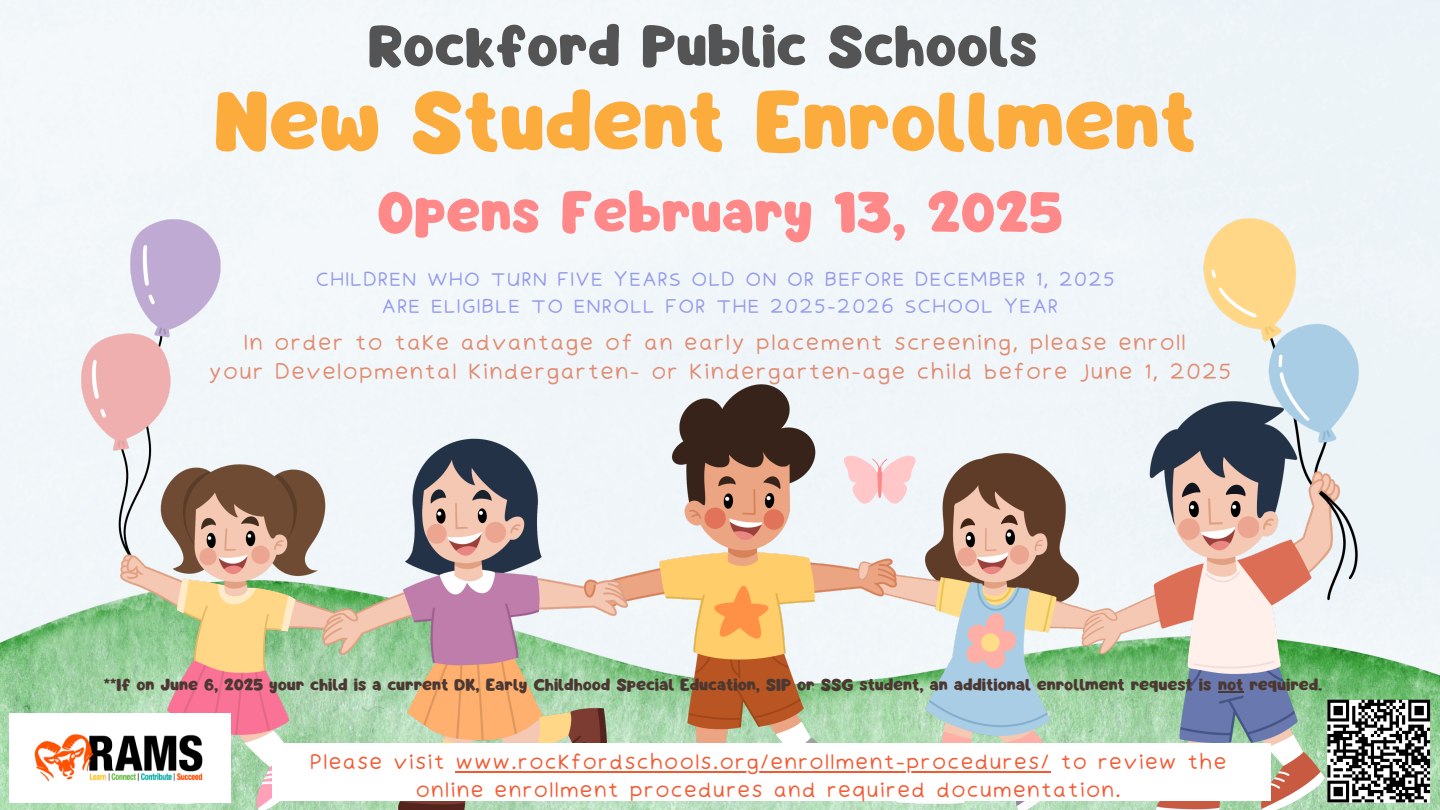
<style>
.page{position:relative;width:1440px;height:810px;background:#fff}
.page>*{position:absolute;margin:0;border:0;box-sizing:border-box;transform-origin:0 0}
.t1{font:75.7px "Mango";color:#fcac3d}
.t2{font:52px "Mango";color:#545454}
.t3{font:52px "Mango";color:#f88}
.t4{font:21px/29.2px "Irene Florentina";color:#e28b70;text-align:center}
.t5{font:20px/27.8px "Irene Florentina";color:#f45830}
.t6{font:19px/26.2px "Irene Florentina";color:#969aeb;text-align:center}
.t7{font:15px "Mango";color:#4b3832}
</style>
<div class="page">
<img style="left:0;top:580px;width:1440px;height:230px">
<img style="left:81px;top:218px;width:1278px;height:592px">
<svg style="left:844px;top:456px;width:72px;height:48px"></svg>
<svg style="left:1327px;top:700px;width:103px;height:102px"></svg>
<img style="left:10px;top:714px;width:221px;height:88px">
<div style="left:272px;top:743px;width:998px;height:58px;background:#fff"></div>
<hr style="left:455px;top:771px;width:595px;height:2px;background:#f45830">
<hr style="left:1218px;top:691px;width:26px;height:2px;background:#4b3832">
<h2 class="t2" style="left:368px;top:24px;width:671px">Rockford Public Schools</h2>
<h2 class="t1" style="left:214px;top:89px;width:984px">New Student Enrollment</h2>
<h1 class="t3" style="left:377px;top:190px;width:687px">Opens February 13, 2025</h1>
<p class="t6" style="left:315px;top:267px;width:802px">CHILDREN WHO TURN FIVE YEARS OLD ON OR BEFORE DECEMBER 1, 2025<br>ARE ELIGIBLE TO ENROLL FOR THE 2025-2026 SCHOOL YEAR</p>
<h3 class="t4" style="left:208px;top:328px;width:1026px">In order to take advantage of an early placement screening, please enroll<br>your Developmental Kindergarten- or Kindergarten-age child before June 1, 2025</h3>
<p class="t7" style="left:104px;top:678px;width:1220px">**If on June 6, 2025 your child is a current DK, Early Childhood Special Education, SIP or SSG student, an additional enrollment request is not required.</p>
<p class="t5" style="left:415px;top:748px;width:814px;text-indent:40px">www.rockfordschools.org/enrollment-procedures/ to review the online enrollment procedures and required documentation.</p>
<h4 class="t5" style="left:310px;top:748px;width:137px">Please visit</h4>
</div>
